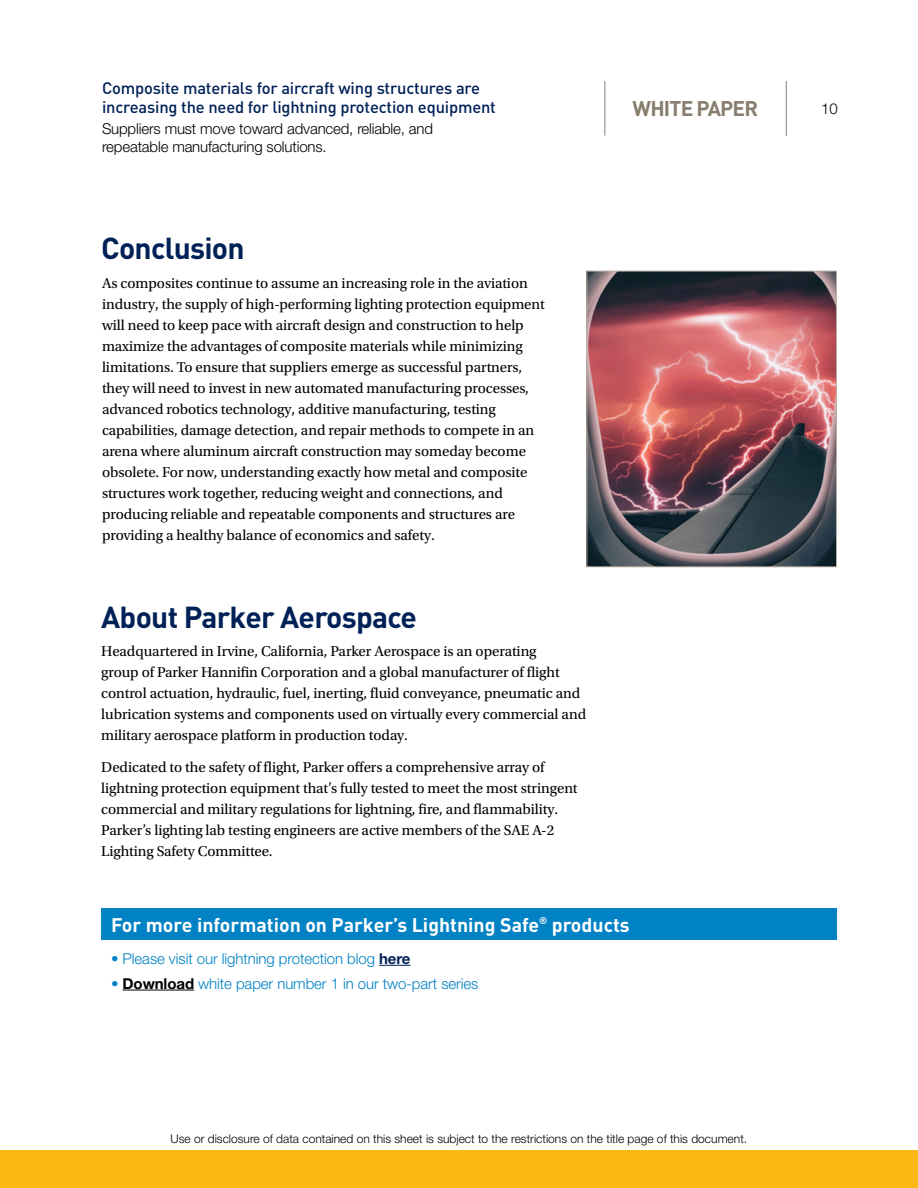
<style>
.page{position:relative;width:918px;height:1188px;background:#fff}
.page>*{position:absolute;margin:0;border:0;box-sizing:border-box;transform-origin:0 0}
.t1{font:700 30px "DINOT";letter-spacing:-.025em;color:#002157}
.t2{font:700 21px "DINOT";letter-spacing:-.04em;color:#887d6e}
.t3{font:700 19.5px "DINOT";color:#fff}
.t4{font:500 16.5px/19.5px "DINOT";letter-spacing:-.01em;color:#002157}
.t5{font:15px/21px "Utopia Std";letter-spacing:-.005em;color:#000}
.t6{font:300 15px "Helvetica Neue LT Std";letter-spacing:-.005em;color:#0082c4}
.t7{font:300 15px/18px "Helvetica Neue LT Std";letter-spacing:-.01em;color:#000}
.t8{font:300 12px "Helvetica Neue LT Std";color:#000}
.s1{font-weight:700;color:#002157}
.s2{font-weight:700;color:#000}
</style>
<div class="page">
<div style="left:0;top:1150px;width:918px;height:38px;background:#fdb913"></div>
<hr style="left:604px;top:81px;width:1px;height:55px;background:#887d6e">
<hr style="left:786px;top:81px;width:1px;height:55px;background:#887d6e">
<div style="left:101px;top:908px;width:736px;height:32px;background:#0082c4"></div>
<hr style="left:379px;top:965px;width:32px;height:1px;background:#002157">
<hr style="left:123px;top:990px;width:71px;height:1px;background:#000">
<img style="left:589px;top:273px;width:246px;height:292px">
<div style="left:587px;top:271px;width:250px;height:296px;border:1px solid #bbb0a3"></div>
<p class="t4" style="left:102px;top:77px;width:395px">Composite materials for aircraft wing structures are increasing the need for lightning protection equipment</p>
<p class="t7" style="left:102px;top:119px;width:333px">Suppliers must move toward advanced, reliable, and repeatable manufacturing solutions.</p>
<h1 class="t1" style="left:101px;top:228px;width:145px">Conclusion</h1>
<p class="t5" style="left:102px;top:273px;width:444px">As composites continue to assume an increasing role in the aviation industry, the supply of high-performing lighting protection equipment will need to keep pace with aircraft design and construction to help maximize the advantages of composite materials while minimizing limitations. To ensure that suppliers emerge as successful partners, they will need to invest in new automated manufacturing processes, advanced robotics technology, additive manufacturing, testing capabilities, damage detection, and repair methods to compete in an arena where aluminum aircraft construction may someday become obsolete. For now, understanding exactly how metal and composite structures work together, reducing weight and connections, and producing reliable and repeatable components and structures are providing a healthy balance of economics and safety.</p>
<h1 class="t1" style="left:101px;top:596px;width:317px">About Parker Aerospace</h1>
<p class="t5" style="left:101px;top:641px;width:486px">Headquartered in Irvine, California, Parker Aerospace is an operating<br>group of Parker Hannifin Corporation and a global manufacturer of flight control actuation, hydraulic, fuel, inerting, fluid conveyance, pneumatic and lubrication systems and components used on virtually every commercial and military aerospace platform in production today.</p>
<p class="t5" style="left:101px;top:757px;width:478px">Dedicated to the safety of flight, Parker offers a comprehensive array of lightning protection equipment that’s fully tested to meet the most stringent commercial and military regulations for lightning, fire, and flammability.<br>Parker’s lighting lab testing engineers are active members of the SAE A-2<br>Lighting Safety Committee.</p>
<h2 class="t2" style="left:633px;top:95px;width:127px">WHITE PAPER</h2>
<p class="t7" style="left:821px;top:99px;width:18px">10</p>
<h3 class="t3" style="left:111px;top:912px;width:520px">For more information on Parker’s Lightning Safe<sup>®</sup> products</h3>
<p class="t6" style="left:111px;top:949px;width:301px">• Please visit our lightning protection blog <span class="s1">here</span></p>
<p class="t6" style="left:111px;top:974px;width:369px">• <span class="s2">Download</span> white paper number 1 in our two-part series</p>
<p class="t8" style="left:170px;top:1131px;width:578px">Use or disclosure of data contained on this sheet is subject to the restrictions on the title page of this document.</p>
</div>
